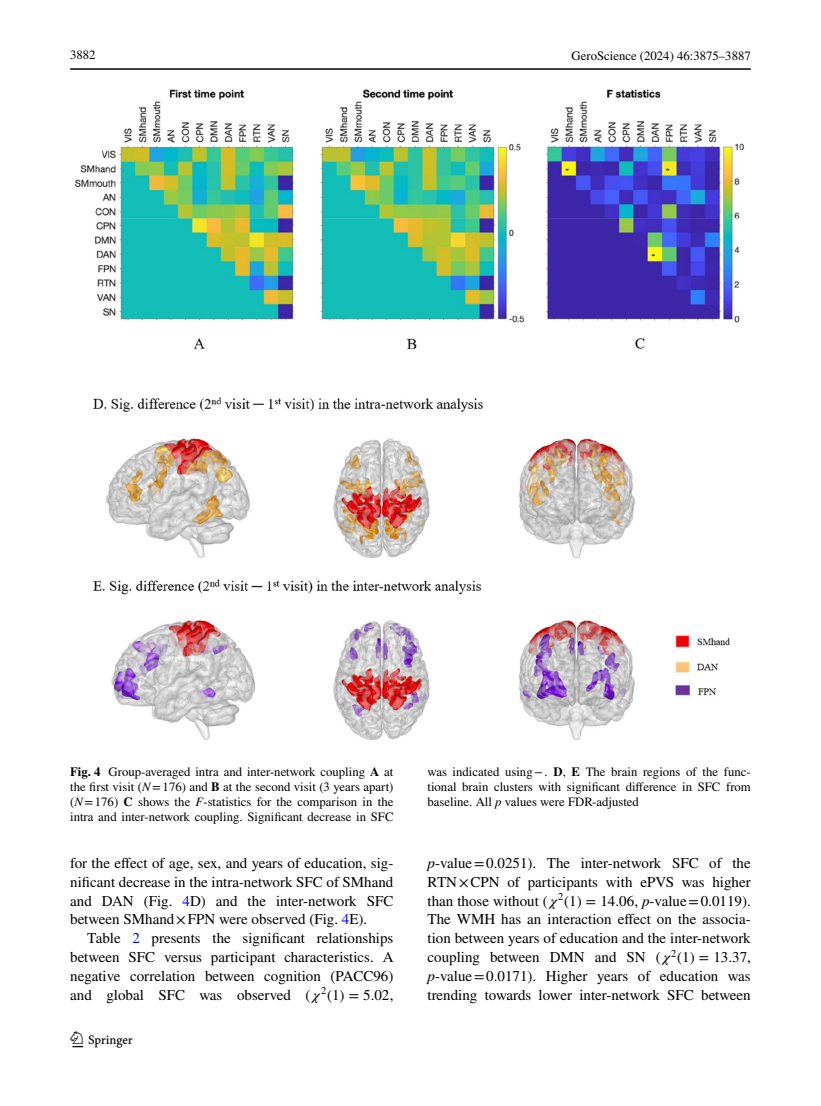
<style>
.page{position:relative;width:821px;height:1106px;background:#fff}
.page>*{position:absolute;margin:0;border:0;box-sizing:border-box;transform-origin:0 0}
.t1{font:22.5px "Springnew Regular 2";color:#000}
.t2{font:15px/18.8px "STIX";color:#000;text-align:justify}
.t3{font:12.75px/15px "STIX";color:#000;text-align:justify}
.s1{font-weight:700}
.s2{font-style:italic}
.s3{color:#00f}
.s4{font-family:"STIX Math";font-style:italic}
.s5{font-family:"STIX Math Regular 5"}
.s6{font-family:"STIX General Regular 3"}
.s7{font-family:"STIX Math Italic 2"}
.s8{font-family:"STIX Math Regular 6"}
.s9{font-family:"STIX General Regular 4"}
.s10{font-family:"STIX Math Italic 3"}
.s11{font-family:"STIX Math Regular 4"}
.s12{font-family:"STIX General Regular 5"}
</style>
<div class="page">
<hr style="left:70px;top:68px;width:680px;height:2px;background:#000">
<img style="left:74px;top:89px;width:671px;height:651px">
<p class="t3" style="left:70px;top:48px;width:27px">3882</p>
<p class="t3" style="left:571px;top:49px;width:181px">GeroScience (2024) 46:3875–3887</p>
<p class="t3" style="left:70px;top:765px;width:325px"><span class="s1">Fig. 4</span> Group-averaged intra and inter-network coupling <span class="s1">A</span> at the first visit (<span class="s2">N</span>=176) and <span class="s1">B</span> at the second visit (3 years apart) (<span class="s2">N</span>=176) <span class="s1">C</span> shows the <span class="s2">F</span>-statistics for the comparison in the intra and inter-network coupling. Significant decrease in SFC</p>
<p class="t3" style="left:427px;top:764px;width:325px">was indicated using−. <span class="s1">D</span>, <span class="s1">E</span> The brain regions of the func&shy;tional brain clusters with significant difference in SFC from baseline. All <span class="s2">p</span> values were FDR-adjusted</p>
<p class="t2" style="left:70px;top:854px;width:325px">for the effect of age, sex, and years of education, sig&shy;nificant decrease in the intra-network SFC of SMhand and DAN (Fig. <span class="s3">4</span>D) and the inter-network SFC between SMhand×FPN were observed (Fig. <span class="s3">4</span>E).</p>
<p class="t2" style="left:70px;top:929px;width:325px;text-indent:17px">Table <span class="s3">2</span> presents the significant relationships between SFC versus participant characteristics. A negative correlation between cognition (PACC96) and global SFC was observed (<span class="s4">𝜒</span><sup>2</sup><span class="s5">(</span><span class="s6">1</span><span class="s5">) =</span> <span class="s6">5.02</span>,</p>
<h1 class="t1" style="left:72px;top:1031px;width:62px">1 3</h1>
<p class="t2" style="left:427px;top:854px;width:325px"><span class="s2">p</span>-value=0.0251). The inter-network SFC of the RTN×CPN of participants with ePVS was higher than those without (<span class="s7">𝜒</span><sup>2</sup><span class="s8">(</span><span class="s9">1</span><span class="s8">) =</span> <span class="s9">14.06</span>, <span class="s2">p</span>-value=0.0119).<br>The WMH has an interaction effect on the associa&shy;tion between years of education and the inter-network coupling between DMN and SN (<span class="s10">𝜒</span><sup>2</sup><span class="s11">(</span><span class="s12">1</span><span class="s11">) =</span> <span class="s12">13.37</span>, <span class="s2">p</span>-value=0.0171). Higher years of education was trending towards lower inter-network SFC between</p>
</div>
